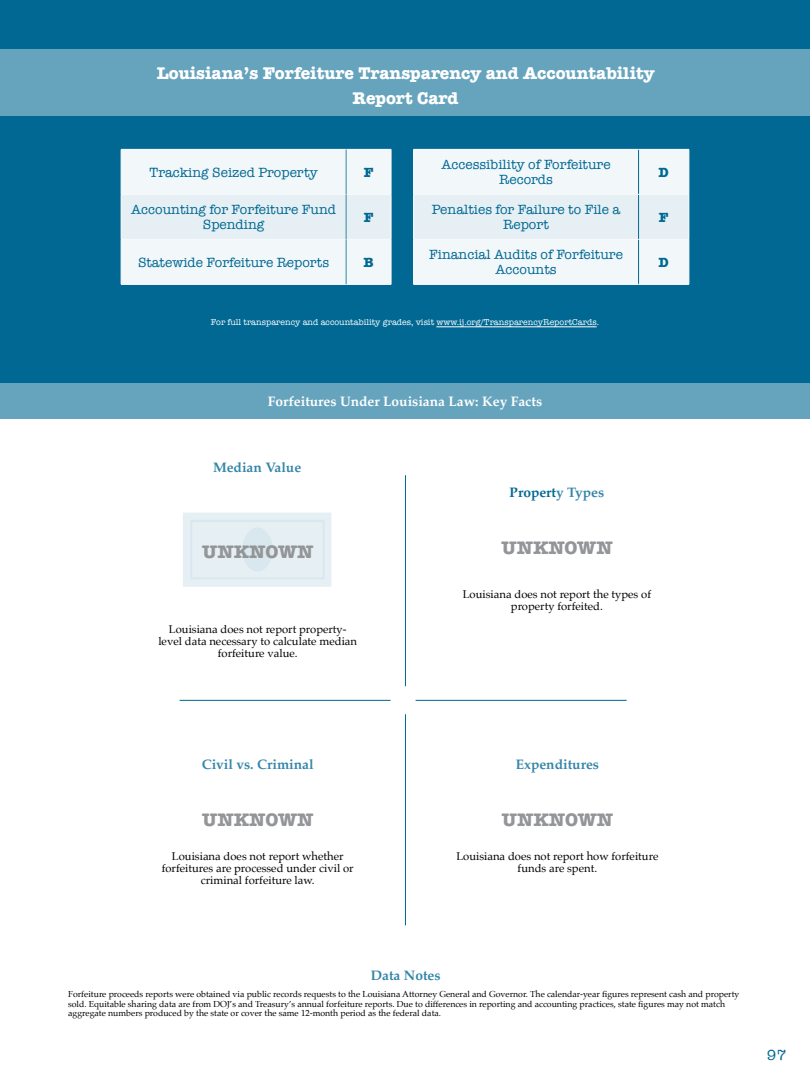
<style>
.page{position:relative;width:810px;height:1080px;background:#fff}
.page>*{position:absolute;margin:0;border:0;box-sizing:border-box;transform-origin:0 0}
.t1{font:700 18.75px "American Typewriter";color:#939598}
.t2{font:700 17.5px/25px "American Typewriter";color:#fff;text-align:center}
.t3{font:15px "American Typewriter";color:#006892}
.t4{font:13.75px/14.9px "American Typewriter";color:#006892;text-align:center}
.t5{font:700 13.75px "Palatino";color:#3386a8}
.t6{font:700 13.75px "Palatino";color:#fff}
.t7{font:700 13.75px "Palatino";color:#006892}
.t8{font:700 13.75px "American Typewriter";color:#006892}
.t9{font:11.25px/12.1px "Palatino";color:#000;text-align:center}
.t10{font:8.75px/9.4px "Palatino";color:#000}
.t11{font:8.75px "American Typewriter";color:#fff}
.s1{color:#3386a8}
</style>
<div class="page">
<div style="left:0;top:382px;width:810px;height:37px;background:#66a4be"></div>
<div style="left:0;top:0;width:810px;height:382px;background:#006892"></div>
<hr style="left:405px;top:475px;width:1px;height:211px;background:#006892">
<hr style="left:416px;top:700px;width:211px;height:1px;background:#006892">
<hr style="left:405px;top:714px;width:1px;height:211px;background:#006892">
<hr style="left:180px;top:700px;width:211px;height:1px;background:#006892">
<hr style="left:436px;top:327px;width:161px;height:1px;background:#fff">
<div style="left:0;top:49px;width:810px;height:67px;background:#66a4be"></div>
<div style="left:183px;top:513px;width:148px;height:74px;background:#e6f0f4"></div>
<div style="left:242px;top:527px;width:31px;height:45px;background:#d9e8ef;border-radius:50%"></div>
<div style="left:190px;top:520px;width:135px;height:59px;border:2px solid #d9e8ef"></div>
<svg style="left:122px;top:149px;width:567px;height:135px;background:#e4eff4"></svg>
<hr style="left:638px;top:150px;width:1px;height:44px;background:#006892">
<hr style="left:638px;top:195px;width:1px;height:44px;background:#006892">
<hr style="left:638px;top:240px;width:1px;height:44px;background:#006892">
<hr style="left:121px;top:149px;width:225px;height:1px;background:#fff">
<hr style="left:121px;top:150px;width:1px;height:44px;background:#fff">
<hr style="left:346px;top:149px;width:45px;height:1px;background:#fff">
<hr style="left:391px;top:150px;width:1px;height:44px;background:#fff">
<hr style="left:121px;top:194px;width:225px;height:1px;background:#fff">
<hr style="left:121px;top:195px;width:1px;height:44px;background:#fff">
<hr style="left:346px;top:194px;width:45px;height:1px;background:#fff">
<hr style="left:391px;top:195px;width:1px;height:44px;background:#fff">
<hr style="left:121px;top:239px;width:225px;height:1px;background:#fff">
<hr style="left:121px;top:240px;width:1px;height:44px;background:#fff">
<hr style="left:346px;top:239px;width:45px;height:1px;background:#fff">
<hr style="left:391px;top:240px;width:1px;height:44px;background:#fff">
<hr style="left:121px;top:284px;width:225px;height:1px;background:#fff">
<hr style="left:346px;top:284px;width:45px;height:1px;background:#fff">
<hr style="left:346px;top:150px;width:1px;height:44px;background:#3386a8">
<hr style="left:346px;top:195px;width:1px;height:44px;background:#3386a8">
<hr style="left:346px;top:240px;width:1px;height:44px;background:#3386a8">
<hr style="left:413px;top:149px;width:226px;height:1px;background:#fff">
<hr style="left:413px;top:150px;width:1px;height:44px;background:#fff">
<hr style="left:639px;top:149px;width:50px;height:1px;background:#fff">
<hr style="left:689px;top:150px;width:1px;height:44px;background:#fff">
<hr style="left:413px;top:194px;width:226px;height:1px;background:#fff">
<hr style="left:413px;top:195px;width:1px;height:44px;background:#fff">
<hr style="left:639px;top:194px;width:50px;height:1px;background:#fff">
<hr style="left:689px;top:195px;width:1px;height:44px;background:#fff">
<hr style="left:413px;top:239px;width:226px;height:1px;background:#fff">
<hr style="left:413px;top:240px;width:1px;height:44px;background:#fff">
<hr style="left:639px;top:239px;width:50px;height:1px;background:#fff">
<hr style="left:689px;top:240px;width:1px;height:44px;background:#fff">
<hr style="left:413px;top:284px;width:226px;height:1px;background:#fff">
<hr style="left:639px;top:284px;width:50px;height:1px;background:#fff">
<h2 class="t2" style="left:157px;top:60px;width:499px">Louisiana’s Forfeiture Transparency and Accountability<br>Report Card</h2>
<h3 class="t4" style="left:149px;top:164px;width:170px">Tracking Seized Property</h3>
<h3 class="t8" style="left:364px;top:160px;width:11px">F</h3>
<h3 class="t4" style="left:441px;top:157px;width:171px">Accessibility of Forfeiture<br>Records</h3>
<h3 class="t8" style="left:659px;top:160px;width:12px">D</h3>
<h3 class="t4" style="left:131px;top:202px;width:206px">Accounting for Forfeiture Fund<br>Spending</h3>
<h3 class="t8" style="left:364px;top:205px;width:11px">F</h3>
<h3 class="t4" style="left:432px;top:202px;width:190px">Penalties for Failure to File a<br>Report</h3>
<h3 class="t8" style="left:659px;top:205px;width:11px">F</h3>
<h3 class="t4" style="left:138px;top:254px;width:193px">Statewide Forfeiture Reports</h3>
<h3 class="t8" style="left:363px;top:250px;width:12px">B</h3>
<h3 class="t4" style="left:429px;top:247px;width:195px">Financial Audits of Forfeiture<br>Accounts</h3>
<h3 class="t8" style="left:659px;top:250px;width:12px">D</h3>
<p class="t11" style="left:211px;top:316px;width:390px">For full transparency and accountability grades, visit www.ij.org/TransparencyReportCards.</p>
<h3 class="t6" style="left:268px;top:390px;width:276px">Forfeitures Under Louisiana Law: Key Facts</h3>
<h3 class="t5" style="left:213px;top:456px;width:90px">Median Value</h3>
<h1 class="t1" style="left:202px;top:535px;width:113px">UNKNOWN</h1>
<p class="t9" style="left:158px;top:623px;width:200px">Louisiana does not report property&shy;level data necessary to calculate median forfeiture value.</p>
<h3 class="t7" style="left:510px;top:481px;width:96px">Propert<span class="s1">y Types</span></h3>
<h1 class="t1" style="left:501px;top:532px;width:113px">UNKNOWN</h1>
<p class="t9" style="left:463px;top:588px;width:190px">Louisiana does not report the types of property forfeited.</p>
<h3 class="t5" style="left:202px;top:752px;width:113px">Civil vs. Criminal</h3>
<h1 class="t1" style="left:202px;top:803px;width:113px">UNKNOWN</h1>
<p class="t9" style="left:162px;top:850px;width:194px">Louisiana does not report whether forfeitures are processed under civil or criminal forfeiture law.</p>
<h3 class="t5" style="left:516px;top:752px;width:85px">Expenditures</h3>
<h1 class="t1" style="left:501px;top:803px;width:113px">UNKNOWN</h1>
<p class="t9" style="left:456px;top:850px;width:204px">Louisiana does not report how forfeiture funds are spent.</p>
<h3 class="t5" style="left:371px;top:963px;width:71px">Data Notes</h3>
<p class="t10" style="left:68px;top:989px;width:673px">Forfeiture proceeds reports were obtained via public records requests to the Louisiana Attorney General and Governor. The calendar-year figures represent cash and property sold. Equitable sharing data are from DOJ’s and Treasury’s annual forfeiture reports. Due to differences in reporting and accounting practices, state figures may not match aggregate numbers produced by the state or cover the same 12-month period as the federal data.</p>
<h3 class="t3" style="left:767px;top:1044px;width:21px">97</h3>
</div>
